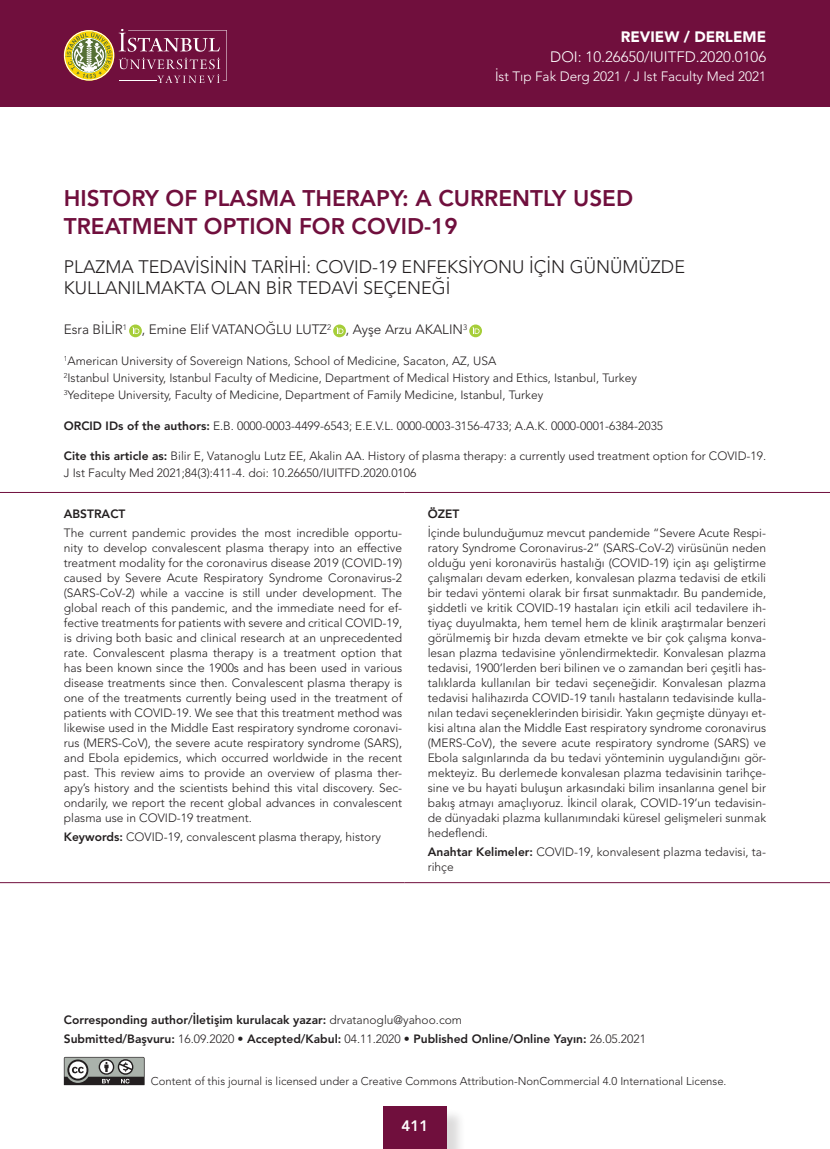
<style>
.page{position:relative;width:830px;height:1149px;background:#fff}
.page>*{position:absolute;margin:0;border:0;box-sizing:border-box;transform-origin:0 0}
.t1{font:800 22.5px/27px "Avenir LT Std";color:#700f3d}
.t2{font:300 18px/21.6px "Avenir LT Std";color:#231f20}
.t3{font:300 15px "Avenir LT Std";color:#fff}
.t4{font:900 15px "Avenir LT Std";color:#fff}
.t5{font:800 15px "Avenir LT Std";color:#fff}
.t6{font:300 13.5px "Avenir LT Std";color:#231f20}
.t7{font:300 13.5px "Avenir LT Std";color:#fff}
.t8{font:300 12px/15px "Avenir LT Std";color:#231f20}
.t9{font:800 12px/19.2px "Avenir LT Std";color:#231f20}
.t10{font:300 11.25px "Avenir LT Std";color:#231f20}
.s1{font-weight:800}
.s2{font-weight:300}
</style>
<div class="page">
<div style="left:385px;top:1108px;width:80px;height:40px;background:#231f20;opacity:.16"></div>
<div style="left:383px;top:1106px;width:63px;height:42px;background:#700f3d"></div>
<div style="left:0;top:0;width:829px;height:106px;background:#700f3d"></div>
<hr style="left:0;top:492px;width:404px;height:1px;background:#700f3d">
<hr style="left:404px;top:492px;width:425px;height:1px;background:#700f3d">
<hr style="left:0;top:882px;width:404px;height:1px;background:#700f3d">
<hr style="left:404px;top:882px;width:425px;height:1px;background:#700f3d">
<svg style="left:64px;top:29px;width:163px;height:54px"></svg>
<svg style="left:129px;top:324px;width:13px;height:13px"></svg>
<svg style="left:132px;top:327px;width:7px;height:7px"></svg>
<svg style="left:333px;top:324px;width:13px;height:13px"></svg>
<svg style="left:336px;top:327px;width:7px;height:7px"></svg>
<svg style="left:469px;top:324px;width:13px;height:13px"></svg>
<svg style="left:472px;top:327px;width:7px;height:7px"></svg>
<svg style="left:64px;top:1056px;width:80px;height:28px;background:#888a88"></svg>
<p class="t4" style="left:620px;top:28px;width:147px">REVIEW / DERLEME</p>
<p class="t3" style="left:550px;top:48px;width:217px">DOI: 10.26650/IUITFD.2020.0106</p>
<p class="t7" style="left:495px;top:68px;width:272px">İst Tıp Fak Derg 2021 / J Ist Faculty Med 2021</p>
<h1 class="t1" style="left:64px;top:185px;width:570px">HISTORY OF PLASMA THERAPY: A CURRENTLY USED<br>TREATMENT OPTION FOR COVID-19</h1>
<h2 class="t2" style="left:64px;top:255px;width:622px">PLAZMA TEDAVİSİNİN TARİHİ: COVID-19 ENFEKSİYONU İÇİN GÜNÜMÜZDE<br>KULLANILMAKTA OLAN BİR TEDAVİ SEÇENEĞİ</h2>
<p class="t6" style="left:64px;top:321px;width:404px">Esra BİLİR<sup>1</sup> , Emine Elif VATANOĞLU LUTZ<sup>2</sup> , Ayşe Arzu AKALIN<sup>3</sup></p>
<p class="t8" style="left:64px;top:352px;width:574px;line-height:17.2px"><sup>1</sup>American University of Sovereign Nations, School of Medicine, Sacaton, AZ, USA<br><sup>2</sup>Istanbul University, Istanbul Faculty of Medicine, Department of Medical History and Ethics, Istanbul, Turkey<br><sup>3</sup>Yeditepe University, Faculty of Medicine, Department of Family Medicine, Istanbul, Turkey</p>
<p class="t8" style="left:64px;top:417px;width:600px"><span class="s1">ORCID IDs of the authors:</span> E.B. 0000-0003-4499-6543; E.E.V.L. 0000-0003-3156-4733; A.A.K. 0000-0001-6384-2035</p>
<p class="t8" style="left:64px;top:447px;width:703px;line-height:17.2px"><span class="s1">Cite this article as:</span> Bilir E, Vatanoglu Lutz EE, Akalin AA. History of plasma therapy: a currently used treatment option for COVID-19.<br>J Ist Faculty Med 2021;84(3):411-4. doi: 10.26650/IUITFD.2020.0106</p>
<p class="t9" style="left:64px;top:503px;width:63px">ABSTRACT</p>
<p class="t8" style="left:64px;top:525px;width:340px;text-align:justify">The current pandemic provides the most incredible opportu&shy;nity to develop convalescent plasma therapy into an effective treatment modality for the coronavirus disease 2019 (COVID-19) caused by Severe Acute Respiratory Syndrome Coronavirus-2 (SARS-CoV-2) while a vaccine is still under development. The global reach of this pandemic, and the immediate need for ef&shy;fective treatments for patients with severe and critical COVID-19, is driving both basic and clinical research at an unprecedented rate. Convalescent plasma therapy is a treatment option that has been known since the 1900s and has been used in various disease treatments since then. Convalescent plasma therapy is one of the treatments currently being used in the treatment of patients with COVID-19. We see that this treatment method was likewise used in the Middle East respiratory syndrome coronavi&shy;rus (MERS-CoV), the severe acute respiratory syndrome (SARS), and Ebola epidemics, which occurred worldwide in the recent past. This review aims to provide an overview of plasma ther&shy;apy’s history and the scientists behind this vital discovery. Sec&shy;ondarily, we report the recent global advances in convalescent plasma use in COVID-19 treatment.</p>
<p class="t8" style="left:64px;top:829px;width:318px"><span class="s1">Keywords:</span> COVID-19, convalescent plasma therapy, history</p>
<p class="t9" style="left:427px;top:503px;width:33px">ÖZET</p>
<p class="t8" style="left:427px;top:525px;width:340px;text-align:justify">İçinde bulunduğumuz mevcut pandemide “Severe Acute Respi&shy;ratory Syndrome Coronavirus-2” (SARS-CoV-2) virüsünün neden olduğu yeni koronavirüs hastalığı (COVID-19) için aşı geliştirme çalışmaları devam ederken, konvalesan plazma tedavisi de etkili bir tedavi yöntemi olarak bir fırsat sunmaktadır. Bu pandemide, şiddetli ve kritik COVID-19 hastaları için etkili acil tedavilere ih&shy;tiyaç duyulmakta, hem temel hem de klinik araştırmalar benzeri görülmemiş bir hızda devam etmekte ve bir çok çalışma konva&shy;lesan plazma tedavisine yönlendirmektedir. Konvalesan plazma tedavisi, 1900’lerden beri bilinen ve o zamandan beri çeşitli has&shy;talıklarda kullanılan bir tedavi seçeneğidir. Konvalesan plazma tedavisi halihazırda COVID-19 tanılı hastaların tedavisinde kulla&shy;nılan tedavi seçeneklerinden birisidir. Yakın geçmişte dünyayı et&shy;kisi altına alan the Middle East respiratory syndrome coronavirus (MERS-CoV), the severe acute respiratory syndrome (SARS) ve Ebola salgınlarında da bu tedavi yönteminin uygulandığını gör&shy;mekteyiz. Bu derlemede konvalesan plazma tedavisinin tarihçe&shy;sine ve bu hayati buluşun arkasındaki bilim insanlarına genel bir bakış atmayı amaçlıyoruz. İkincil olarak, COVID-19’un tedavisin&shy;de dünyadaki plazma kullanımındaki küresel gelişmeleri sunmak hedeflendi.</p>
<p class="t8" style="left:427px;top:844px;width:340px"><span class="s1">Anahtar Kelimeler:</span> COVID-19, konvalesent plazma tedavisi, ta&shy;rihçe</p>
<p class="t9" style="left:64px;top:1009px;width:583px">Corresponding author/İletişim kurulacak yazar: <span class="s2">drvatanoglu@yahoo.com<br></span>Submitted/Başvuru: <span class="s2">16.09.2020 •</span> Accepted/Kabul: <span class="s2">04.11.2020 •</span> Published Online/Online Yayın: <span class="s2">26.05.2021</span></p>
<p class="t10" style="left:151px;top:1074px;width:577px">Content of this journal is licensed under a Creative Commons Attribution-NonCommercial 4.0 International License.</p>
<p class="t5" style="left:401px;top:1115px;width:28px">411</p>
</div>
